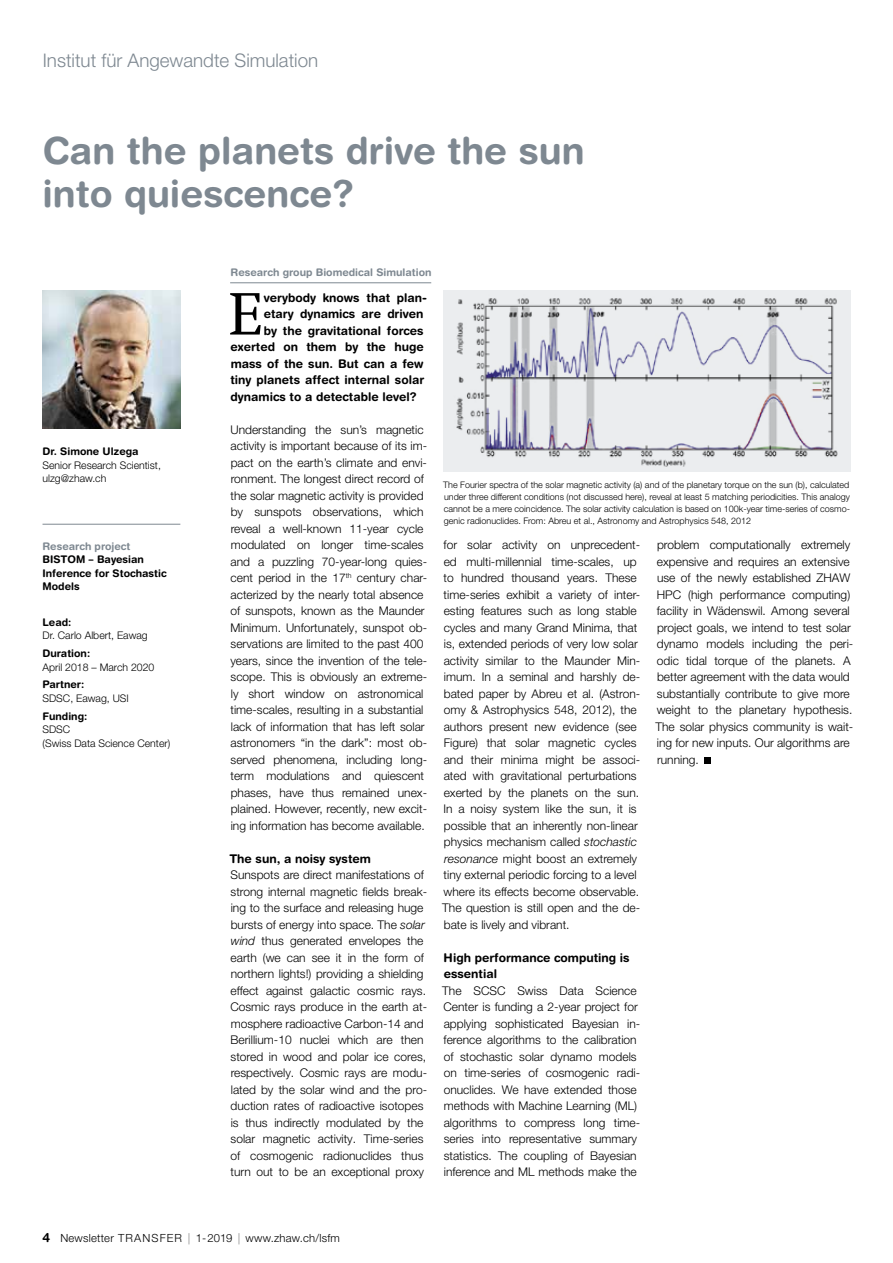
<style>
.page{position:relative;width:893px;height:1263px;background:#fff}
.page>*{position:absolute;margin:0;border:0;box-sizing:border-box;transform-origin:0 0}
.t1{font:59.1px "Swift";color:#000}
.t2{font:700 37.5px/43.5px "Helvetica Rounded LT Std";color:#7e8891}
.t3{font:300 18.75px "Helvetica Neue LT Std";color:#7e8891}
.t4{font:300 12px/16.5px "Helvetica Neue LT Pro";color:#000}
.t5{font:700 12px/16.5px "Helvetica Rounded LT Std";color:#000}
.t6{font:300 11.25px "Helvetica Neue LT Pro";letter-spacing:.02em;color:#000}
.t7{font:700 10.5px/13.5px "Helvetica Rounded LT Std";color:#000}
.t8{font:300 10.5px/13.5px "Helvetica Neue LT Pro";color:#000}
.t9{font:700 10.5px "Helvetica Rounded LT Std";color:#7e8891}
.t10{font:300 10.5px/13.5px "Helvetica Neue LT Std";color:#000}
.t11{font:300 9px/12px "Helvetica Neue LT Std";color:#000;text-align:justify}
.s1{font-family:"Helvetica Neue LT Std";font-style:italic}
.s2{font-family:"Helvetica Rounded LT Std";font-weight:700;font-size:12.75px}
</style>
<div class="page">
<hr style="left:43px;top:524px;width:137px;height:1px;background:#7e8891">
<img style="left:43px;top:290px;width:138px;height:138px">
<hr style="left:230px;top:283px;width:201px;height:1px;background:#7e8891">
<div style="left:705px;top:757px;width:6px;height:7px;background:#000"></div>
<div style="left:443px;top:290px;width:407px;height:182px;background:#ebedef"></div>
<img style="left:456px;top:298px;width:382px;height:169px">
<h3 class="t3" style="left:43px;top:49px;width:277px">Institut für Angewandte Simulation</h3>
<h2 class="t2" style="left:43px;top:128px;width:544px">Can the planets drive the sun into quiescence?</h2>
<p class="t7" style="left:43px;top:445px;width:98px">Dr. Simone Ulzega</p>
<p class="t10" style="left:43px;top:458px;width:120px">Senior Research Scientist, ulzg@zhaw.ch</p>
<p class="t9" style="left:43px;top:540px;width:89px">Research project</p>
<p class="t7" style="left:43px;top:553px;width:126px">BISTOM – Bayesian<br>Inference for Stochastic<br>Models</p>
<p class="t7" style="left:43px;top:615px;width:30px">Lead:</p>
<p class="t8" style="left:43px;top:629px;width:107px">Dr. Carlo Albert, Eawag</p>
<p class="t7" style="left:43px;top:646px;width:49px">Duration:</p>
<p class="t8" style="left:43px;top:660px;width:113px">April 2018 – March 2020</p>
<p class="t7" style="left:43px;top:678px;width:43px">Partner:</p>
<p class="t8" style="left:43px;top:691px;width:88px">SDSC, Eawag, USI</p>
<p class="t7" style="left:43px;top:709px;width:46px">Funding:</p>
<p class="t8" style="left:43px;top:722px;width:129px">SDSC<br>(Swiss Data Science Center)</p>
<p class="t9" style="left:231px;top:266px;width:202px">Research group Biomedical Simulation</p>
<h1 class="t1" style="left:229px;top:280px;width:36px">E</h1>
<p class="t5" style="left:264px;top:289px;width:165px">verybody knows that plan-</p>
<p class="t5" style="left:264px;top:305px;width:161px">etary dynamics are driven</p>
<p class="t5" style="left:264px;top:322px;width:161px">by the gravitational forces</p>
<p class="t5" style="left:231px;top:338px;width:195px">exerted on them by the huge</p>
<p class="t5" style="left:231px;top:355px;width:194px">mass of the sun. But can a few</p>
<p class="t5" style="left:231px;top:371px;width:195px">tiny planets affect internal solar</p>
<p class="t5" style="left:231px;top:388px;width:188px">dynamics to a detectable level?</p>
<p class="t4" style="left:230px;top:421px;width:198px">Understanding the sun’s magnetic activity is important because of its im&shy;pact on the earth’s climate and envi&shy;ronment. The longest direct record of the solar magnetic activity is provided by sunspots observations, which reveal a well-known 11-year cycle modulated on longer time-scales and a puzzling 70-year-long quies&shy;cent period in the 17<sup>th</sup> century char&shy;acterized by the nearly total absence of sunspots, known as the Maunder Minimum. Unfortunately, sunspot ob&shy;servations are limited to the past 400 years, since the invention of the tele&shy;scope. This is obviously an extreme&shy;ly short window on astronomical time-scales, resulting in a substantial lack of information that has left solar astronomers “in the dark”: most ob&shy;served phenomena, including long&shy;term modulations and quiescent phases, have thus remained unex&shy;plained. However, recently, new excit&shy;ing information has become available.</p>
<p class="t5" style="left:229px;top:850px;width:143px">The sun, a noisy system</p>
<p class="t4" style="left:230px;top:866px;width:198px">Sunspots are direct manifestations of strong internal magnetic fields break&shy;ing to the surface and releasing huge bursts of energy into space. The <span class="s1">solar wind</span> thus generated envelopes the earth (we can see it in the form of northern lights!) providing a shielding effect against galactic cosmic rays.<br>Cosmic rays produce in the earth at&shy;mosphere radioactive Carbon-14 and Berillium-10 nuclei which are then stored in wood and polar ice cores, respectively. Cosmic rays are modu&shy;lated by the solar wind and the pro&shy;duction rates of radioactive isotopes is thus indirectly modulated by the solar magnetic activity. Time-series of cosmogenic radionuclides thus turn out to be an exceptional proxy</p>
<p class="t11" style="left:443px;top:479px;width:408px">The Fourier spectra of the solar magnetic activity (a) and of the planetary torque on the sun (b), calculated under three different conditions (not discussed here), reveal at least 5 matching periodicities. This analogy cannot be a mere coincidence. The solar activity calculation is based on 100k-year time-series of cosmo&shy;genic radionuclides. From: Abreu et al., Astronomy and Astrophysics 548, 2012</p>
<p class="t4" style="left:442px;top:536px;width:200px">for solar activity on unprecedent&shy;ed multi-millennial time-scales, up to hundred thousand years. These time-series exhibit a variety of inter&shy;esting features such as long stable cycles and many Grand Minima, that is, extended periods of very low solar activity similar to the Maunder Min&shy;imum. In a seminal and harshly de&shy;bated paper by Abreu et al. (Astron&shy;omy &amp; Astrophysics 548, 2012), the authors present new evidence (see Figure) that solar magnetic cycles and their minima might be associ&shy;ated with gravitational perturbations exerted by the planets on the sun.<br>In a noisy system like the sun, it is possible that an inherently non-linear physics mechanism called <span class="s1">stochastic resonance</span> might boost an extremely tiny external periodic forcing to a level where its effects become observable.<br>The question is still open and the de&shy;bate is lively and vibrant.</p>
<p class="t5" style="left:444px;top:949px;width:187px">High performance computing is essential</p>
<p class="t4" style="left:442px;top:982px;width:200px">The SCSC Swiss Data Science Center is funding a 2-year project for applying sophisticated Bayesian in&shy;ference algorithms to the calibration of stochastic solar dynamo models on time-series of cosmogenic radi&shy;onuclides. We have extended those methods with Machine Learning (ML) algorithms to compress long time&shy;series into representative summary statistics. The coupling of Bayesian inference and ML methods make the</p>
<p class="t4" style="left:655px;top:536px;width:199px">problem computationally extremely expensive and requires an extensive use of the newly established ZHAW HPC (high performance computing) facility in Wädenswil. Among several project goals, we intend to test solar dynamo models including the peri&shy;odic tidal torque of the planets. A better agreement with the data would substantially contribute to give more weight to the planetary hypothesis.<br>The solar physics community is wait&shy;ing for new inputs. Our algorithms are running.</p>
<p class="t6" style="left:43px;top:1231px;width:299px"><span class="s2">4</span> Newsletter TRANSFER | 1-2019 | www.zhaw.ch/lsfm</p>
</div>
